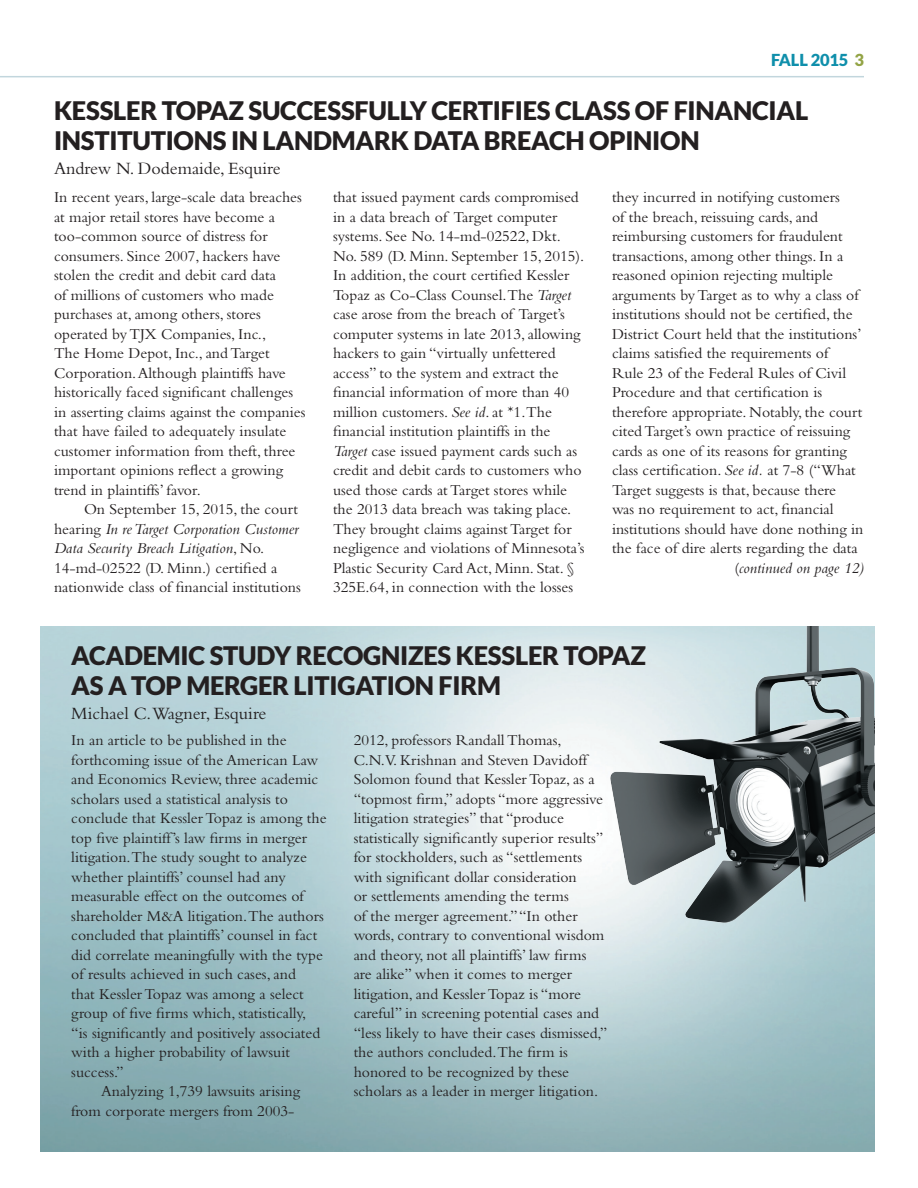
<style>
.page{position:relative;width:918px;height:1188px;background:#fff}
.page>*{position:absolute;margin:0;border:0;box-sizing:border-box;transform-origin:0 0}
.t1{font:900 25.5px/30px "Lato";letter-spacing:-.01em;color:#231f20}
.t2{font:18px "Bembo";color:#231f20}
.t3{font:900 16.5px "Lato";letter-spacing:-.01em;color:#0f8fab}
.t4{font:15.75px/19.5px "Bembo";color:#231f20}
.t5{font:italic 15.75px "Bembo";color:#231f20}
.s1{color:#93a445}
.s2{font-style:italic}
.s3{font-family:"Adobe Garamond"}
.s4{font-style:normal}
</style>
<div class="page">
<hr style="left:0;top:76px;width:864px;height:1px;background:#c2d6dd">
<img style="left:561px;top:626px;width:314px;height:340px">
<p class="t3" style="left:771px;top:50px;width:94px">FALL 2015 <span class="s1">3</span></p>
<p class="t1" style="left:54px;top:95px;width:756px">KESSLER TOPAZ SUCCESSFULLY CERTIFIES CLASS OF FINANCIAL<br>INSTITUTIONS IN LANDMARK DATA BREACH OPINION</p>
<p class="t2" style="left:54px;top:158px;width:228px">Andrew N. Dodemaide, Esquire</p>
<p class="t4" style="left:54px;top:187px;width:253px">In recent years, large-scale data breaches at major retail stores have become a too-common source of distress for consumers. Since 2007, hackers have stolen the credit and debit card data<br>of millions of customers who made purchases at, among others, stores operated by TJX Companies, Inc.,<br>The Home Depot, Inc., and Target Corporation. Although plaintiffs have historically faced significant challenges in asserting claims against the companies that have failed to adequately insulate customer information from theft, three important opinions reflect a growing trend in plaintiffs’ favor.</p>
<p class="t4" style="left:54px;top:499px;width:248px;text-indent:30px">On September 15, 2015, the court hearing <span class="s2">In re Target Corporation Customer Data Security Breach Litigation</span>, No.<br>14-md-02522 (D. Minn.) certified a nationwide class of financial institutions</p>
<p class="t4" style="left:333px;top:187px;width:253px">that issued payment cards compromised in a data breach of Target computer systems. See No. 14-md-02522, Dkt.<br>No. 589 (D. Minn. September 15, 2015).<br>In addition, the court certified Kessler Topaz as Co-Class Counsel.The <span class="s2">Target </span>case arose from the breach of Target’s computer systems in late 2013, allowing hackers to gain “virtually unfettered access” to the system and extract the financial information of more than 40 million customers. <span class="s2">See id</span>. at <span class="s3">*</span>1.The financial institution plaintiffs in the <span class="s2">Target</span> case issued payment cards such as credit and debit cards to customers who used those cards at Target stores while the 2013 data breach was taking place.<br>They brought claims against Target for negligence and violations of Minnesota’s Plastic Security Card Act, Minn. Stat. § 325E.64, in connection with the losses</p>
<p class="t4" style="left:612px;top:187px;width:253px">they incurred in notifying customers<br>of the breach, reissuing cards, and reimbursing customers for fraudulent transactions, among other things. In a reasoned opinion rejecting multiple arguments by Target as to why a class of institutions should not be certified, the District Court held that the institutions’ claims satisfied the requirements of Rule 23 of the Federal Rules of Civil Procedure and that certification is therefore appropriate. Notably, the court cited Target’s own practice of reissuing cards as one of its reasons for granting class certification. <span class="s2">See id.</span> at 7-8 (“What Target suggests is that, because there<br>was no requirement to act, financial institutions should have done nothing in the face of dire alerts regarding the data</p>
<p class="t5" style="left:735px;top:558px;width:131px"><span class="s4">(</span>continued on page 12)</p>
<p class="t1" style="left:71px;top:640px;width:576px">ACADEMIC STUDY RECOGNIZES KESSLER TOPAZ<br>AS A TOP MERGER LITIGATION FIRM</p>
<p class="t2" style="left:71px;top:703px;width:197px">Michael C.Wagner, Esquire</p>
<p class="t4" style="left:71px;top:730px;width:257px">In an article to be published in the forthcoming issue of the American Law and Economics Review, three academic scholars used a statistical analysis to conclude that Kessler Topaz is among the top five plaintiff’s law firms in merger litigation.The study sought to analyze whether plaintiffs’ counsel had any measurable effect on the outcomes of shareholder M&amp;A litigation.The authors concluded that plaintiffs’ counsel in fact did correlate meaningfully with the type of results achieved in such cases, and<br>that Kessler Topaz was among a select group of five firms which, statistically,<br>“is significantly and positively associated with a higher probability of lawsuit success.”</p>
<p class="t4" style="left:71px;top:1081px;width:230px;text-indent:30px">Analyzing 1,739 lawsuits arising from corporate mergers from 2003-</p>
<p class="t4" style="left:354px;top:730px;width:255px">2012, professors Randall Thomas, C.N.V. Krishnan and Steven Davidoff Solomon found that Kessler Topaz, as a “topmost firm,” adopts “more aggressive litigation strategies” that “produce statistically significantly superior results” for stockholders, such as “settlements with significant dollar consideration<br>or settlements amending the terms<br>of the merger agreement.” “In other words, contrary to conventional wisdom and theory, not all plaintiffs’ law firms are alike” when it comes to merger litigation, and Kessler Topaz is “more careful” in screening potential cases and “less likely to have their cases dismissed,” the authors concluded.The firm is honored to be recognized by these scholars as a leader in merger litigation.</p>
</div>
